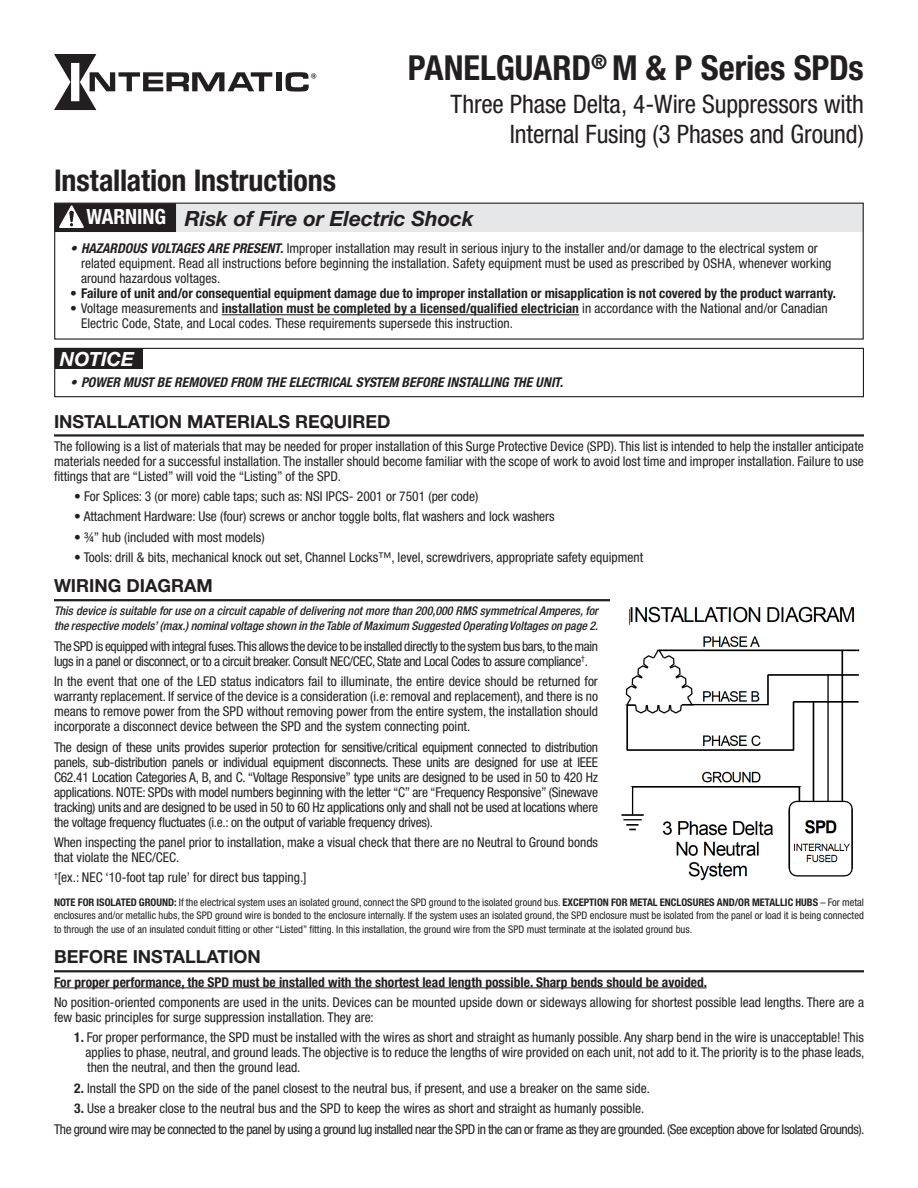
<style>
.page{position:relative;width:918px;height:1188px;background:#fff}
.page>*{position:absolute;margin:0;border:0;box-sizing:border-box;transform-origin:0 0}
.Title1{font:700 condensed 34.5px "Helvetica Neue LT Std";letter-spacing:-.005em;color:#231f20}
.Model{font:700 condensed 30px "Helvetica Neue LT Std";color:#231f20}
.Title1-2{font:condensed 25.5px/30px "Helvetica Neue LT Std";letter-spacing:-.005em;color:#231f20;text-align:right}
.Risk{font:italic 700 21px "Helvetica Neue LT Std";color:#231f20}
.Warning{font:700 condensed 21px "Helvetica Neue LT Std";letter-spacing:-.005em;color:#fff}
.Notice{font:italic 700 19.5px "Helvetica Neue LT Std";letter-spacing:-.005em;color:#fff}
.Heading_1__Top_of_Pa{font:700 18px "Helvetica Neue LT Std";color:#231f20}
.Body__Warranty{font:condensed 13.5px/15px "Helvetica Neue LT Std";color:#231f20;text-align:justify}
.Body__Warranty-2{font:condensed 13.5px/15px "Helvetica Neue LT Std";letter-spacing:-.03em;color:#231f20}
.Body__Warranty-3{font:700 condensed 13.5px "Helvetica Neue LT Std";color:#231f20}
.t1{font:italic 700 condensed 13.5px "Helvetica Neue LT Std";color:#231f20}
.Body__Warranty-4{font:italic 500 condensed 12px/15px "Helvetica Neue LT Std";color:#231f20}
.Body__Warranty-5{font:condensed 10.5px/13.5px "Helvetica Neue LT Std";color:#231f20;text-align:justify}
.s1{font-weight:700;font-style:italic}
.s2{font-weight:700}
</style>
<div class="page">
<div style="left:171px;top:203px;width:692px;height:29px;background:#e6e7e9"></div>
<div style="left:276px;top:72px;width:5px;height:19px;background:#231f20"></div>
<svg style="left:286px;top:72px;width:30px;height:20px"></svg>
<svg style="left:54px;top:54px;width:218px;height:56px"></svg>
<div style="left:54px;top:348px;width:810px;height:49px;border:1px solid #231f20"></div>
<div style="left:55px;top:349px;width:88px;height:20px;background:#231f20"></div>
<div style="left:54px;top:203px;width:810px;height:137px;border:1px solid #231f20"></div>
<div style="left:55px;top:204px;width:120px;height:27px;background:#231f20"></div>
<div style="left:54px;top:203px;width:122px;height:29px;border:2px solid #231f20"></div>
<svg style="left:59px;top:205px;width:25px;height:23px"></svg>
<hr style="left:54px;top:434px;width:810px;height:3px;background:#231f20">
<hr style="left:54px;top:599px;width:810px;height:2px;background:#231f20">
<hr style="left:54px;top:970px;width:810px;height:2px;background:#231f20">
<hr style="left:54px;top:988px;width:653px;height:1px;background:#231f20">
<img style="left:610px;top:599px;width:254px;height:282px">
<hr style="left:222px;top:314px;width:357px;height:1px;background:#231f20">
<p class="Model" style="left:54px;top:162px;width:284px">Installation Instructions</p>
<p class="Title1" style="left:408px;top:47px;width:457px">PANELGUARD<sup>®</sup> M &amp; P Series SPDs</p>
<p class="Title1-2" style="left:451px;top:89px;width:415px">Three Phase Delta, 4-Wire Suppressors with<br>Internal Fusing (3 Phases and Ground)</p>
<p class="Warning" style="left:86px;top:204px;width:81px">WARNING</p>
<p class="Risk" style="left:185px;top:205px;width:290px">Risk of Fire or Electric Shock</p>
<p class="Body__Warranty" style="left:81px;top:241px;width:752px;text-align:left;text-indent:-11px"><span class="s1">• HAZARDOUS VOLTAGES ARE PRESENT.</span> Improper installation may result in serious injury to the installer and/or damage to the electrical system or related equipment. Read all instructions before beginning the installation. Safety equipment must be used as prescribed by OSHA, whenever working around hazardous voltages.</p>
<p class="Body__Warranty-3" style="left:70px;top:285px;width:767px">• Failure of unit and/or consequential equipment damage due to improper installation or misapplication is not covered by the product warranty.</p>
<p class="Body__Warranty" style="left:81px;top:301px;width:748px;text-indent:-11px">• Voltage measurements and <span class="s2">installation must be completed by a licensed/qualified electrician</span> in accordance with the National and/or Canadian<br>Electric Code, State, and Local codes. These requirements supersede this instruction.</p>
<p class="Notice" style="left:60px;top:347px;width:76px">NOTICE</p>
<p class="t1" style="left:70px;top:374px;width:494px">• POWER MUST BE REMOVED FROM THE ELECTRICAL SYSTEM BEFORE INSTALLING THE UNIT.</p>
<p class="Heading_1__Top_of_Pa" style="left:54px;top:410px;width:338px">INSTALLATION MATERIALS REQUIRED</p>
<p class="Body__Warranty" style="left:54px;top:438px;width:811px">The following is a list of materials that may be needed for proper installation of this Surge Protective Device (SPD). This list is intended to help the installer anticipate materials needed for a successful installation. The installer should become familiar with the scope of work to avoid lost time and improper installation. Failure to use fittings that are “Listed” will void the “Listing” of the SPD.</p>
<p class="Body__Warranty" style="left:74px;top:489px;width:406px">• For Splices: 3 (or more) cable taps; such as: NSI IPCS- 2001 or 7501 (per code)</p>
<p class="Body__Warranty" style="left:74px;top:509px;width:482px">• Attachment Hardware: Use (four) screws or anchor toggle bolts, flat washers and lock washers</p>
<p class="Body__Warranty" style="left:74px;top:530px;width:192px">• ¾” hub (included with most models)</p>
<p class="Body__Warranty" style="left:74px;top:550px;width:570px">• Tools: drill &amp; bits, mechanical knock out set, Channel Locks™, level, screwdrivers, appropriate safety equipment</p>
<p class="Heading_1__Top_of_Pa" style="left:54px;top:575px;width:160px">WIRING DIAGRAM</p>
<p class="Body__Warranty-4" style="left:54px;top:604px;width:546px">This device is suitable for use on a circuit capable of delivering not more than 200,000 RMS symmetrical Amperes, for the respective models’ (max.) nominal voltage shown in the Table of Maximum Suggested Operating Voltages on page 2.</p>
<p class="Body__Warranty-2" style="left:54px;top:638px;width:546px">The SPD is equipped with integral fuses. This allows the device to be installed directly to the system bus bars, to the main lugs in a panel or disconnect, or to a circuit breaker. Consult NEC/CEC, State and Local Codes to assure compliance<sup>†</sup>.</p>
<p class="Body__Warranty" style="left:54px;top:674px;width:546px">In the event that one of the LED status indicators fail to illuminate, the entire device should be returned for warranty replacement. If service of the device is a consideration (i.e: removal and replacement), and there is no means to remove power from the SPD without removing power from the entire system, the installation should incorporate a disconnect device between the SPD and the system connecting point.</p>
<p class="Body__Warranty" style="left:54px;top:739px;width:546px">The design of these units provides superior protection for sensitive/critical equipment connected to distribution panels, sub-distribution panels or individual equipment disconnects. These units are designed for use at IEEE C62.41 Location Categories A, B, and C. “Voltage Responsive” type units are designed to be used in 50 to 420 Hz applications. NOTE: SPDs with model numbers beginning with the letter “C” are “Frequency Responsive” (Sinewave tracking) units and are designed to be used in 50 to 60 Hz applications only and shall not be used at locations where the voltage frequency fluctuates (i.e.: on the output of variable frequency drives).</p>
<p class="Body__Warranty" style="left:54px;top:835px;width:546px">When inspecting the panel prior to installation, make a visual check that there are no Neutral to Ground bonds that violate the NEC/CEC.</p>
<p class="Body__Warranty" style="left:54px;top:870px;width:254px"><sup>†</sup>[ex.: NEC ‘10-foot tap rule’ for direct bus tapping.]</p>
<p class="Body__Warranty-5" style="left:54px;top:895px;width:811px"><span class="s2">NOTE FOR ISOLATED GROUND:</span> If the electrical system uses an isolated ground, connect the SPD ground to the isolated ground bus. <span class="s2">EXCEPTION FOR METAL ENCLOSURES AND/OR METALLIC HUBS</span> – For metal enclosures and/or metallic hubs, the SPD ground wire is bonded to the enclosure internally. If the system uses an isolated ground, the SPD enclosure must be isolated from the panel or load it is being connected to through the use of an insulated conduit fitting or other “Listed” fitting. In this installation, the ground wire from the SPD must terminate at the isolated ground bus.</p>
<p class="Heading_1__Top_of_Pa" style="left:54px;top:946px;width:208px">BEFORE INSTALLATION</p>
<p class="Body__Warranty-3" style="left:54px;top:974px;width:655px">For proper performance, the SPD must be installed with the shortest lead length possible. Sharp bends should be avoided.</p>
<p class="Body__Warranty" style="left:54px;top:995px;width:812px">No position-oriented components are used in the units. Devices can be mounted upside down or sideways allowing for shortest possible lead lengths. There are a few basic principles for surge suppression installation. They are:</p>
<p class="Body__Warranty" style="left:85px;top:1030px;width:781px;text-indent:-11px"><span class="s2">1.</span> For proper performance, the SPD must be installed with the wires as short and straight as humanly possible. Any sharp bend in the wire is unacceptable! This applies to phase, neutral, and ground leads. The objective is to reduce the lengths of wire provided on each unit, not add to it. The priority is to the phase leads, then the neutral, and then the ground lead.</p>
<p class="Body__Warranty" style="left:74px;top:1080px;width:577px"><span class="s2">2.</span> Install the SPD on the side of the panel closest to the neutral bus, if present, and use a breaker on the same side.</p>
<p class="Body__Warranty" style="left:74px;top:1101px;width:572px"><span class="s2">3.</span> Use a breaker close to the neutral bus and the SPD to keep the wires as short and straight as humanly possible.</p>
<p class="Body__Warranty-2" style="left:54px;top:1121px;width:812px">The ground wire may be connected to the panel by using a ground lug installed near the SPD in the can or frame as they are grounded. (See exception above for Isolated Grounds).</p>
</div>
